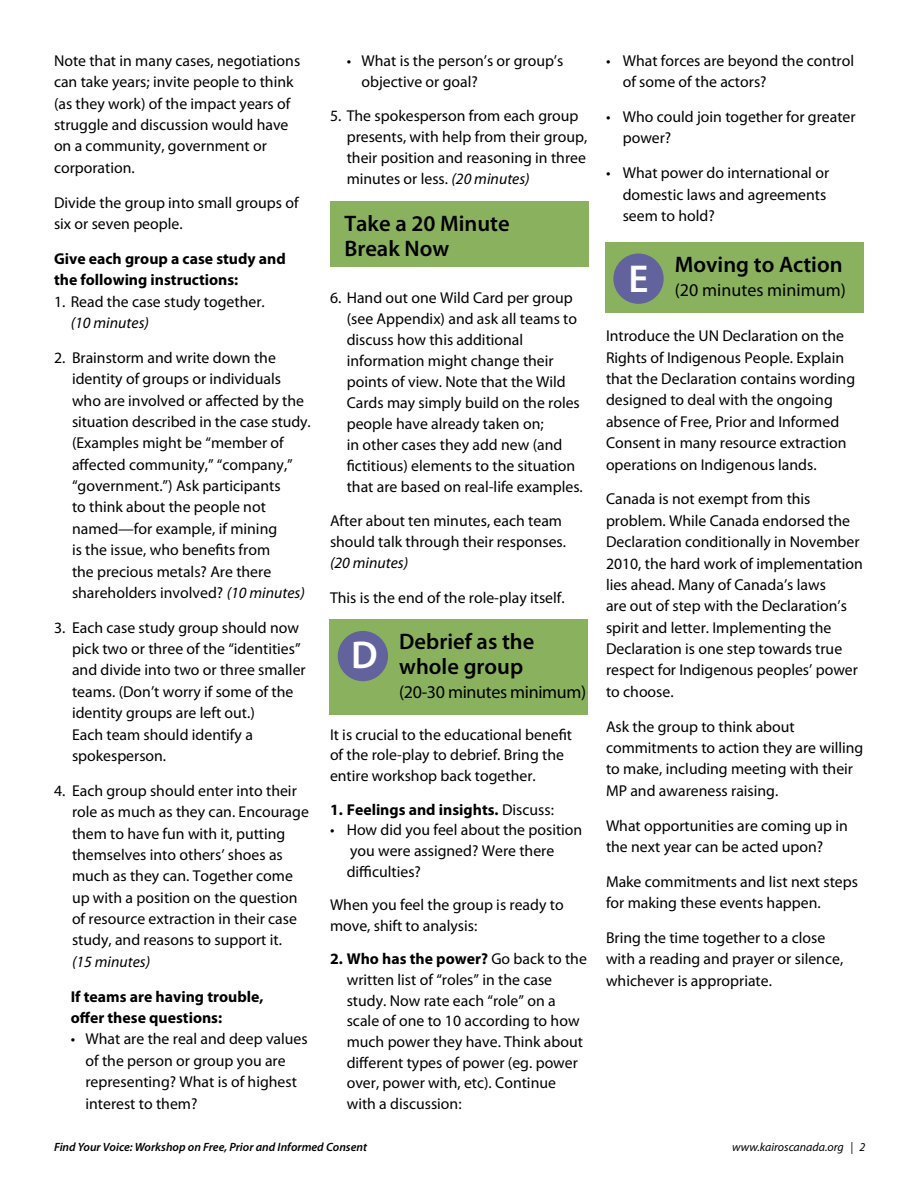
<style>
.page{position:relative;width:918px;height:1188px;background:#fff}
.page>*{position:absolute;margin:0;border:0;box-sizing:border-box;transform-origin:0 0}
.t1{font:600 39px "Myriad Pro";color:#fff}
.t2{font:600 22.5px/25.5px "Myriad Pro";color:#000}
.t3{font:18px "Myriad Pro";letter-spacing:-.02em;color:#000}
.t4{font:18px "Myriad Pro";color:#000}
.t5{font:15.75px/21.3px "Myriad Pro";color:#000}
.t6{font:700 15.75px/21.3px "Myriad Pro";color:#000}
.t7{font:italic 15.75px "Myriad Pro";color:#000}
.t8{font:italic 600 12px "Myriad Pro";color:#000}
.t9{font:italic 12px "Myriad Pro";color:#000}
.s1{font-style:italic}
.s2{font-weight:400}
.s3{font-weight:700}
</style>
<div class="page">
<div style="left:331px;top:201px;width:258px;height:66px;background:#8ab25e"></div>
<div style="left:329px;top:620px;width:259px;height:96px;background:#8ab25e"></div>
<div style="left:338px;top:631px;width:50px;height:50px;background:#62629c;border-radius:50%"></div>
<div style="left:605px;top:242px;width:258px;height:71px;background:#8ab25e"></div>
<div style="left:613px;top:254px;width:51px;height:50px;background:#62629c;border-radius:50%"></div>
<p class="t5" style="left:54px;top:50px;width:248px">Note that in many cases, negotiations can take years; invite people to think (as they work) of the impact years of struggle and discussion would have on a community, government or corporation.</p>
<p class="t5" style="left:54px;top:191px;width:246px">Divide the group into small groups of six or seven people.</p>
<p class="t6" style="left:54px;top:247px;width:233px">Give each group a case study and the following instructions:</p>
<p class="t5" style="left:54px;top:290px;width:212px">1. Read the case study together.</p>
<p class="t7" style="left:71px;top:313px;width:80px">(10 minutes)</p>
<p class="t5" style="left:72px;top:347px;width:240px;text-indent:-18px">2. Brainstorm and write down the identity of groups or individuals who are involved or affected by the situation described in the case study. (Examples might be “member of affected community,” “company,” “government.”) Ask participants<br>to think about the people not named—for example, if mining<br>is the issue, who benefits from<br>the precious metals? Are there shareholders involved? <span class="s1">(10 minutes)</span></p>
<p class="t5" style="left:72px;top:617px;width:235px;text-indent:-18px">3. Each case study group should now pick two or three of the “identities” and divide into two or three smaller teams. (Don’t worry if some of the identity groups are left out.)<br>Each team should identify a spokesperson.</p>
<p class="t5" style="left:72px;top:780px;width:238px;text-indent:-18px">4. Each group should enter into their role as much as they can. Encourage them to have fun with it, putting themselves into others’ shoes as much as they can. Together come up with a position on the question of resource extraction in their case study, and reasons to support it.</p>
<p class="t7" style="left:72px;top:952px;width:80px">(15 minutes)</p>
<p class="t6" style="left:71px;top:985px;width:194px">If teams are having trouble, offer these questions:</p>
<p class="t5" style="left:86px;top:1028px;width:224px;text-indent:-15px">• What are the real and deep values of the person or group you are representing? What is of highest interest to them?</p>
<p class="t5" style="left:362px;top:50px;width:203px;text-indent:-15px">• What is the person’s or group’s objective or goal?</p>
<p class="t5" style="left:347px;top:105px;width:242px;text-indent:-17px">5. The spokesperson from each group presents, with help from their group, their position and reasoning in three minutes or less. <span class="s1">(20 minutes)</span></p>
<h2 class="t2" style="left:344px;top:210px;width:167px">Take a 20 Minute<br>Break Now</h2>
<p class="t5" style="left:347px;top:287px;width:238px;text-indent:-17px">6. Hand out one Wild Card per group (see Appendix) and ask all teams to discuss how this additional information might change their points of view. Note that the Wild Cards may simply build on the roles people have already taken on;<br>in other cases they add new (and fictitious) elements to the situation that are based on real-life examples.</p>
<p class="t5" style="left:330px;top:510px;width:238px">After about ten minutes, each team should talk through their responses.</p>
<p class="t7" style="left:330px;top:553px;width:80px">(20 minutes)</p>
<p class="t5" style="left:330px;top:586px;width:236px">This is the end of the role-play itself.</p>
<h1 class="t1" style="left:351px;top:630px;width:28px">D</h1>
<h2 class="t2" style="left:399px;top:628px;width:137px">Debrief as the whole group</h2>
<p class="t3" style="left:399px;top:681px;width:189px">(20-30 minutes minimum)</p>
<p class="t5" style="left:330px;top:724px;width:244px;line-height:20.7px">It is crucial to the educational benefit of the role-play to debrief. Bring the entire workshop back together.</p>
<p class="t6" style="left:330px;top:798px;width:225px">1. Feelings and insights. <span class="s2">Discuss:</span></p>
<p class="t5" style="left:347px;top:819px;width:237px;line-height:20.7px;text-indent:-17px">• How did you feel about the position you were assigned? Were there difficulties?</p>
<p class="t5" style="left:330px;top:894px;width:235px;line-height:20.7px">When you feel the group is ready to move, shift to analysis:</p>
<p class="t5" style="left:347px;top:949px;width:242px;line-height:20.7px;text-indent:-17px"><span class="s3">2. Who has the power?</span> Go back to the written list of “roles” in the case study. Now rate each “role” on a scale of one to 10 according to how much power they have. Think about different types of power (eg. power over, power with, etc). Continue with a discussion:</p>
<p class="t5" style="left:623px;top:49px;width:233px;text-indent:-17px">• What forces are beyond the control of some of the actors?</p>
<p class="t5" style="left:623px;top:106px;width:234px;text-indent:-17px">• Who could join together for greater power?</p>
<p class="t5" style="left:623px;top:162px;width:208px;text-indent:-17px">• What power do international or domestic laws and agreements seem to hold?</p>
<h2 class="t2" style="left:675px;top:251px;width:169px">Moving to Action</h2>
<p class="t4" style="left:628px;top:278px;width:219px"><sup>E</sup> (20 minutes minimum)</p>
<p class="t5" style="left:606px;top:325px;width:251px">Introduce the UN Declaration on the Rights of Indigenous People. Explain that the Declaration contains wording designed to deal with the ongoing absence of Free, Prior and Informed Consent in many resource extraction operations on Indigenous lands.</p>
<p class="t5" style="left:606px;top:488px;width:258px">Canada is not exempt from this problem. While Canada endorsed the Declaration conditionally in November 2010, the hard work of implementation lies ahead. Many of Canada’s laws<br>are out of step with the Declaration’s spirit and letter. Implementing the Declaration is one step towards true respect for Indigenous peoples’ power to choose.</p>
<p class="t5" style="left:606px;top:715px;width:259px">Ask the group to think about commitments to action they are willing to make, including meeting with their<br>MP and awareness raising.</p>
<p class="t5" style="left:606px;top:814px;width:244px">What opportunities are coming up in the next year can be acted upon?</p>
<p class="t5" style="left:606px;top:871px;width:254px">Make commitments and list next steps for making these events happen.</p>
<p class="t5" style="left:606px;top:927px;width:239px">Bring the time together to a close with a reading and prayer or silence, whichever is appropriate.</p>
<p class="t8" style="left:54px;top:1139px;width:315px">Find Your Voice: Workshop on Free, Prior and Informed Consent</p>
<p class="t9" style="left:732px;top:1139px;width:135px">www.kairoscanada.org | 2</p>
</div>
